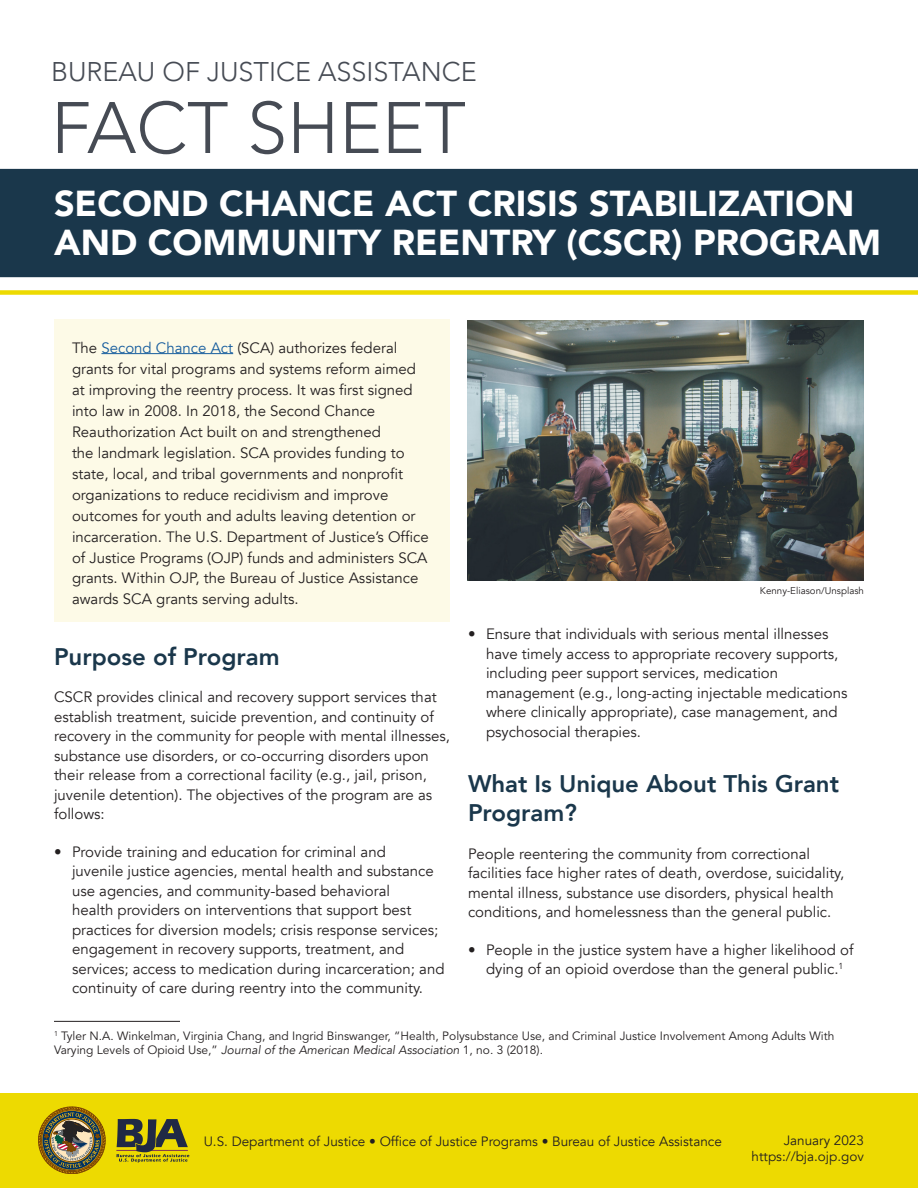
<style>
.page{position:relative;width:918px;height:1188px;background:#fff}
.page>*{position:absolute;margin:0;border:0;box-sizing:border-box;transform-origin:0 0}
.t1{font:300 72px "Avenir";color:#464b54}
.t2{font:900 36px/39px "Avenir";color:#fff}
.t3{font:300 27px "Avenir";color:#464b54}
.t4{font:800 24px/28.8px "Avenir";color:#1a374b}
.t5{font:15px/19.5px "Avenir";color:#231f20}
.t6{font:13.5px/16.5px "Avenir";color:#231f20;text-align:right}
.t7{font:12px/14.4px "Avenir LT Std";color:#231f20}
.t8{font:9.75px "Avenir";color:#231f20}
.s1{color:#175d9e}
.s2{font-family:"Avenir";font-style:italic}
</style>
<div class="page">
<div style="left:54px;top:320px;width:396px;height:302px;background:#fdfae7"></div>
<hr style="left:54px;top:1021px;width:126px;height:1px;background:#231f20">
<div style="left:0;top:290px;width:918px;height:5px;background:#edda01"></div>
<hr style="left:101px;top:353px;width:132px;height:1px;background:#175d9e">
<div style="left:0;top:169px;width:918px;height:108px;background:#1a374b"></div>
<img style="left:468px;top:321px;width:396px;height:259px">
<div style="left:0;top:1094px;width:918px;height:94px;background:#edda01"></div>
<svg style="left:38px;top:1107px;width:68px;height:67px"></svg>
<svg style="left:116px;top:1119px;width:73px;height:44px"></svg>
<p class="t3" style="left:51px;top:56px;width:427px">BUREAU OF JUSTICE ASSISTANCE</p>
<h1 class="t1" style="left:51px;top:86px;width:416px">FACT SHEET</h1>
<p class="t2" style="left:54px;top:183px;width:829px">SECOND CHANCE ACT CRISIS STABILIZATION<br>AND COMMUNITY REENTRY (CSCR) PROGRAM</p>
<p class="t5" style="left:72px;top:337px;width:346px;line-height:21px">The <span class="s1">Second Chance Act</span> (SCA) authorizes federal grants for vital programs and systems reform aimed</p>
<p class="t5" style="left:72px;top:380px;width:342px">at improving the reentry process. It was first signed</p>
<p class="t5" style="left:72px;top:400px;width:334px;line-height:21px">into law in 2008. In 2018, the Second Chance<br>Reauthorization Act built on and strengthened the landmark legislation. SCA provides funding to</p>
<p class="t5" style="left:72px;top:464px;width:333px">state, local, and tribal governments and nonprofit</p>
<p class="t5" style="left:72px;top:484px;width:345px;line-height:21px">organizations to reduce recidivism and improve outcomes for youth and adults leaving detention or</p>
<p class="t5" style="left:72px;top:527px;width:358px">incarceration. The U.S. Department of Justice’s Office</p>
<p class="t5" style="left:72px;top:547px;width:357px;line-height:21px">of Justice Programs (OJP) funds and administers SCA grants. Within OJP, the Bureau of Justice Assistance awards SCA grants serving adults.</p>
<h2 class="t4" style="left:54px;top:642px;width:227px">Purpose of Program</h2>
<p class="t5" style="left:54px;top:687px;width:398px">CSCR provides clinical and recovery support services that establish treatment, suicide prevention, and continuity of recovery in the community for people with mental illnesses, substance use disorders, or co-occurring disorders upon their release from a correctional facility (e.g., jail, prison, juvenile detention). The objectives of the program are as follows:</p>
<p class="t5" style="left:72px;top:842px;width:374px;text-indent:-18px">• Provide training and education for criminal and<br>juvenile justice agencies, mental health and substance use agencies, and community-based behavioral<br>health providers on interventions that support best practices for diversion models; crisis response services; engagement in recovery supports, treatment, and services; access to medication during incarceration; and continuity of care during reentry into the community.</p>
<p class="t8" style="left:760px;top:584px;width:106px">Kenny-Eliason/Unsplash</p>
<p class="t5" style="left:486px;top:624px;width:363px;text-indent:-18px">• Ensure that individuals with serious mental illnesses have timely access to appropriate recovery supports, including peer support services, medication management (e.g., long-acting injectable medications where clinically appropriate), case management, and psychosocial therapies.</p>
<h2 class="t4" style="left:468px;top:770px;width:373px">What Is Unique About This Grant<br>Program?</h2>
<p class="t5" style="left:468px;top:844px;width:378px">People reentering the community from correctional facilities face higher rates of death, overdose, suicidality, mental illness, substance use disorders, physical health conditions, and homelessness than the general public.</p>
<p class="t5" style="left:468px;top:940px;width:387px;text-align:center">• People in the justice system have a higher likelihood of dying of an opioid overdose than the general public.<sup>1</sup></p>
<p class="t7" style="left:54px;top:1029px;width:782px"><sup>1</sup> Tyler N.A. Winkelman, Virginia Chang, and Ingrid Binswanger, “Health, Polysubstance Use, and Criminal Justice Involvement Among Adults With<br>Varying Levels of Opioid Use,” <span class="s2">Journal of the American Medical Association</span> 1, no. 3 (2018).</p>
<p class="t6" style="left:204px;top:1133px;width:520px">U.S. Department of Justice • Office of Justice Programs • Bureau of Justice Assistance</p>
<p class="t6" style="left:752px;top:1132px;width:114px">January 2023 https://bja.ojp.gov</p>
</div>
